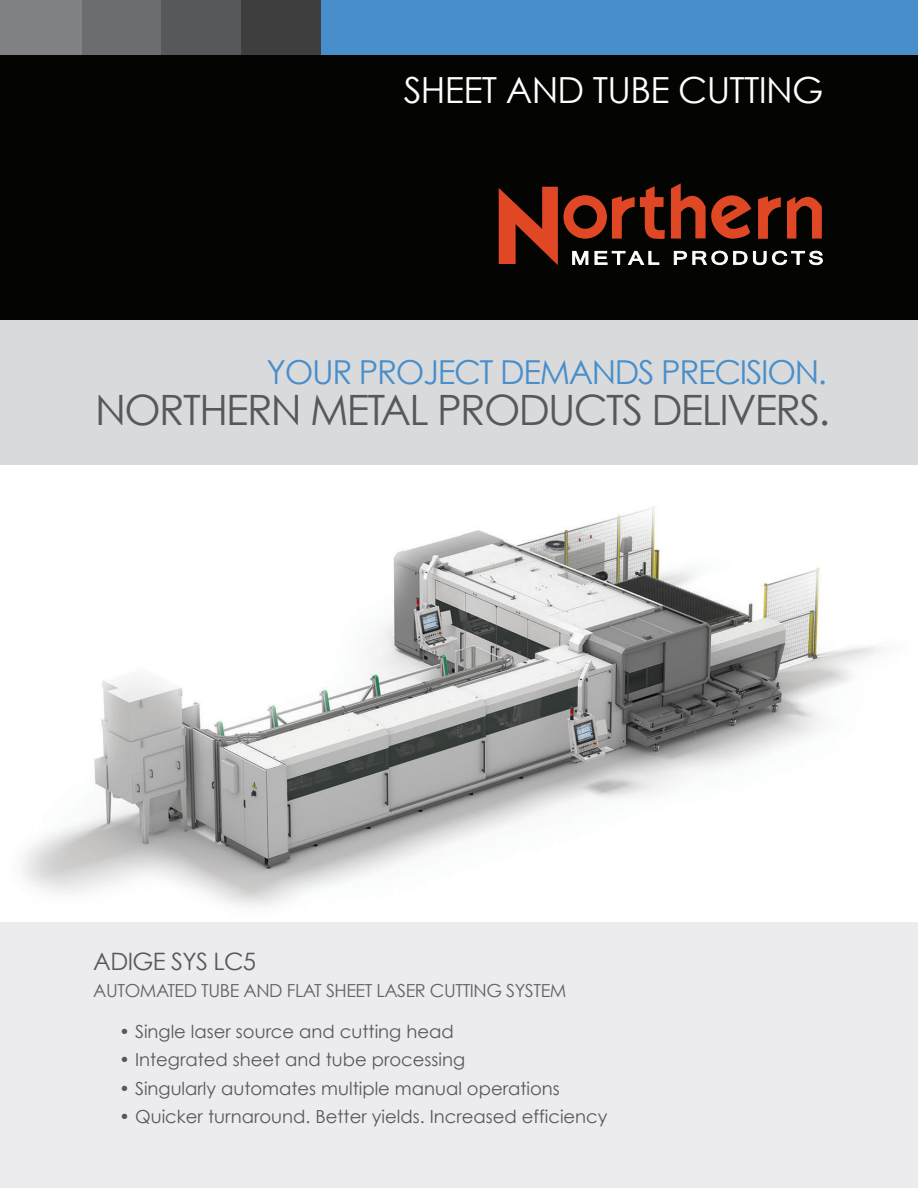
<style>
.page{position:relative;width:918px;height:1188px;background:#fff}
.page>*{position:absolute;margin:0;border:0;box-sizing:border-box;transform-origin:0 0}
.t1{font:41.85px "Century Gothic W01";letter-spacing:-.04em;color:#57585a}
.t2{font:36px "Century Gothic W01";letter-spacing:-.02em;color:#fff}
.t3{font:33px "Century Gothic W01";letter-spacing:-.04em;color:#488ecb}
.t4{font:24px "Century Gothic W01";letter-spacing:-.025em;color:#57585a}
.t5{font:18px "Century Gothic W01";color:#57585a}
.t6{font:18px "Century Gothic W01";letter-spacing:-.025em;color:#636366}
</style>
<div class="page">
<img style="left:0;top:464px;width:918px;height:443px">
<div style="left:0;top:50px;width:918px;height:270px;background:#040503"></div>
<div style="left:321px;top:0;width:597px;height:54px;background:#488ecb"></div>
<div style="left:241px;top:0;width:80px;height:54px;background:#3e3e3f"></div>
<div style="left:161px;top:0;width:80px;height:54px;background:#57585a"></div>
<div style="left:81px;top:0;width:80px;height:54px;background:#6c6d70"></div>
<div style="left:0;top:0;width:81px;height:54px;background:#808285"></div>
<svg style="left:758px;top:196px;width:23px;height:43px"></svg>
<svg style="left:671px;top:183px;width:80px;height:56px"></svg>
<svg style="left:787px;top:196px;width:35px;height:43px"></svg>
<svg style="left:499px;top:186px;width:166px;height:79px"></svg>
<svg style="left:674px;top:251px;width:149px;height:14px"></svg>
<div style="left:0;top:320px;width:918px;height:144px;background:#d9dadc"></div>
<div style="left:0;top:922px;width:918px;height:266px;background:#ececee"></div>
<p class="t2" style="left:404px;top:68px;width:421px">SHEET AND TUBE CUTTING</p>
<p class="t3" style="left:266px;top:352px;width:562px">YOUR PROJECT DEMANDS PRECISION.</p>
<p class="t1" style="left:95px;top:385px;width:736px">NORTHERN METAL PRODUCTS DELIVERS.</p>
<p class="t4" style="left:93px;top:947px;width:164px">ADIGE SYS LC5</p>
<p class="t6" style="left:93px;top:979px;width:475px">AUTOMATED TUBE AND FLAT SHEET LASER CUTTING SYSTEM</p>
<p class="t5" style="left:119px;top:1021px;width:336px">• Single laser source and cutting head</p>
<p class="t5" style="left:119px;top:1049px;width:348px">• Integrated sheet and tube processing</p>
<p class="t5" style="left:119px;top:1077px;width:442px">• Singularly automates multiple manual operations</p>
<p class="t5" style="left:119px;top:1106px;width:490px">• Quicker turnaround. Better yields. Increased efficiency</p>
</div>
